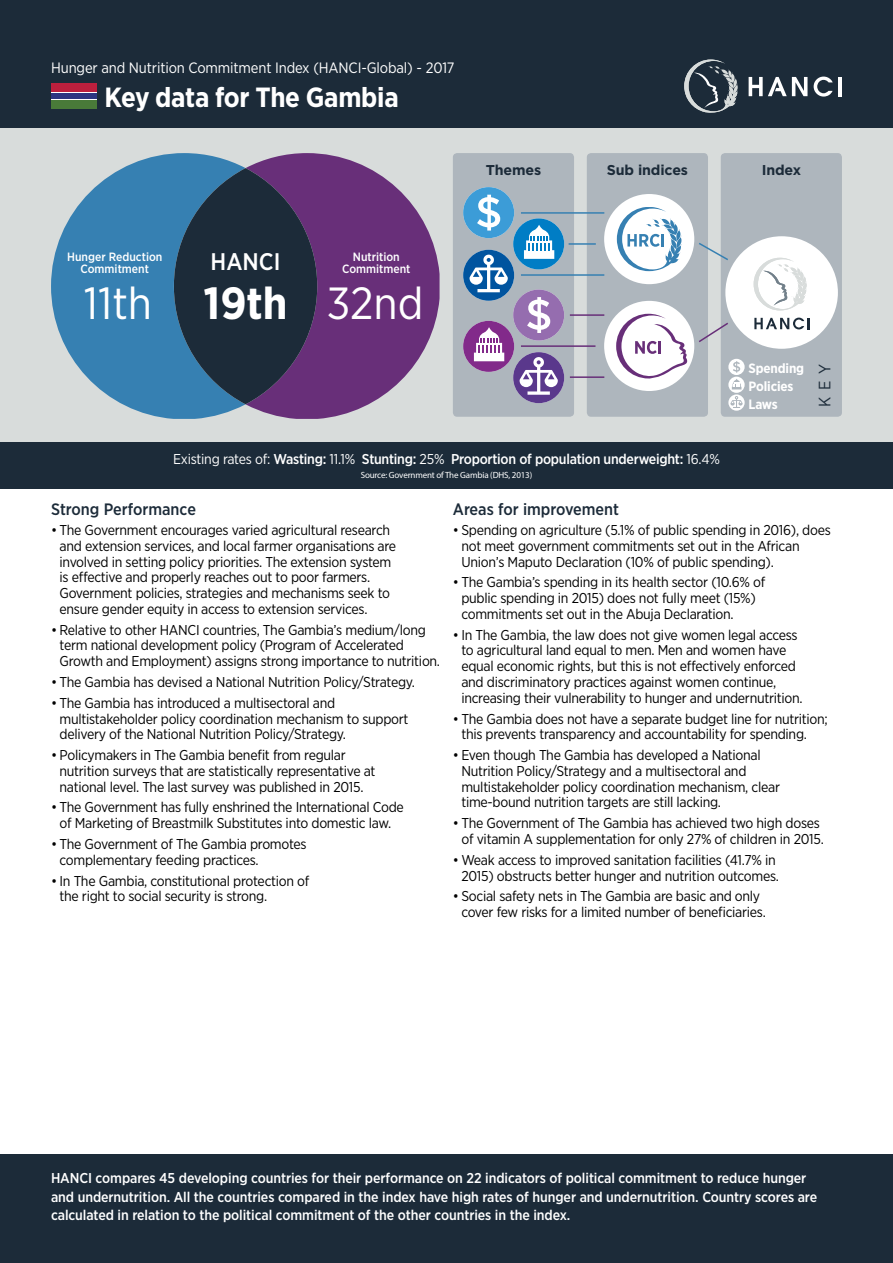
<style>
.page{position:relative;width:893px;height:1263px;background:#fff}
.page>*{position:absolute;margin:0;border:0;box-sizing:border-box;transform-origin:0 0}
.t1{font:45px "Gotham Narrow";color:#fff}
.t2{font:700 27.75px "Gotham Narrow";letter-spacing:-.01em;color:#fff}
.t3{font:500 24px "Gotham Narrow";color:#fff}
.t4{font:500 16.5px "Gotham Narrow";color:#1c2b39}
.t5{font:16.5px "Gotham Narrow";color:#1c2b39}
.t6{font:15px "Gotham Narrow";letter-spacing:-.01em;color:#fff}
.t7{font:14.25px/15.8px "Gotham Narrow";letter-spacing:-.02em;color:#000}
.t8{font:500 14.25px/18.8px "Gotham Narrow";letter-spacing:-.005em;color:#fff}
.t9{font:700 14.25px "Gotham";letter-spacing:-.01em;color:#1c2b39}
.t10{font:700 13.5px/18px "Gotham Narrow";letter-spacing:-.01em;color:#fff}
.t11{font:500 12px/12px "Gotham Narrow";color:#fff;text-align:center}
.t12{font:9px "Myriad Pro";letter-spacing:-.02em;color:#fff}
.s1{font-weight:700}
.s2{font-weight:400}
</style>
<div class="page">
<div style="left:0;top:1154px;width:893px;height:109px;background:#1c2b39"></div>
<div style="left:0;top:0;width:893px;height:476px;background:#d8dcdb"></div>
<div style="left:0;top:442px;width:893px;height:47px;background:#1c2b39"></div>
<div style="left:0;top:0;width:893px;height:128px;background:#1c2b39"></div>
<svg style="left:51px;top:153px;width:195px;height:266px;fill:#3680b2"></svg>
<svg style="left:246px;top:153px;width:194px;height:266px;fill:#682f79"></svg>
<svg style="left:174px;top:168px;width:143px;height:236px;background:#2b3853"></svg>
<svg style="left:814px;top:77px;width:19px;height:20px"></svg>
<hr style="left:838px;top:77px;width:4px;height:19px;background:#fff">
<svg style="left:749px;top:77px;width:58px;height:19px"></svg>
<svg style="left:684px;top:60px;width:54px;height:53px"></svg>
<div style="left:51px;top:83px;width:45px;height:9px;background:#bc1f3d"></div>
<div style="left:51px;top:92px;width:45px;height:8px;background:#fff"></div>
<div style="left:51px;top:93px;width:45px;height:6px;background:#2c3581"></div>
<div style="left:51px;top:100px;width:45px;height:9px;background:#497a39"></div>
<div style="left:721px;top:153px;width:121px;height:264px;background:#aeb6bd;border-radius:4px"></div>
<div style="left:587px;top:153px;width:121px;height:264px;background:#aeb6bd;border-radius:4px"></div>
<div style="left:453px;top:153px;width:121px;height:264px;background:#aeb6bd;border-radius:4px"></div>
<div style="left:725px;top:236px;width:113px;height:113px;background:#fff;border-radius:50%"></div>
<svg style="left:754px;top:318px;width:56px;height:11px"></svg>
<svg style="left:754px;top:258px;width:53px;height:52px"></svg>
<svg style="left:463px;top:187px;width:101px;height:216px"></svg>
<svg style="left:699px;top:322px;width:29px;height:21px"></svg>
<svg style="left:699px;top:243px;width:29px;height:18px"></svg>
<div style="left:604px;top:301px;width:90px;height:90px;background:#fff;border-radius:50%"></div>
<svg style="left:616px;top:314px;width:71px;height:65px"></svg>
<div style="left:604px;top:194px;width:90px;height:90px;background:#fff;border-radius:50%"></div>
<svg style="left:617px;top:207px;width:65px;height:64px"></svg>
<hr style="left:569px;top:243px;width:27px;height:2px;background:#3680b2">
<hr style="left:521px;top:345px;width:74px;height:2px;background:#682f79">
<hr style="left:570px;top:314px;width:34px;height:2px;background:#682f79">
<hr style="left:570px;top:376px;width:34px;height:2px;background:#682f79">
<hr style="left:521px;top:212px;width:83px;height:2px;background:#3680b2">
<hr style="left:521px;top:274px;width:83px;height:2px;background:#3680b2">
<svg style="left:728px;top:359px;width:17px;height:52px"></svg>
<p class="t6" style="left:51px;top:58px;width:405px">Hunger and Nutrition Commitment Index (HANCI-Global) - 2017</p>
<h2 class="t2" style="left:104px;top:79px;width:296px">Key data for The Gambia</h2>
<p class="t9" style="left:486px;top:162px;width:57px">Themes</p>
<p class="t9" style="left:607px;top:162px;width:83px">Sub indices</p>
<p class="t9" style="left:762px;top:162px;width:41px">Index</p>
<p class="t11" style="left:67px;top:250px;width:97px">Hunger Reduction<br>Commitment</p>
<h3 class="t3" style="left:211px;top:246px;width:71px">HANCI</h3>
<p class="t11" style="left:342px;top:250px;width:70px">Nutrition<br>Commitment</p>
<h1 class="t1" style="left:84px;top:275px;width:341px">11th <span class="s1">19th</span> 32nd</h1>
<p class="t8" style="left:173px;top:450px;width:548px"><span class="s2">Existing rates of:</span> Wasting: <span class="s2">11.1%</span> Stunting: <span class="s2">25%</span> Proportion of population underweight: <span class="s2">16.4%</span></p>
<p class="t12" style="left:361px;top:469px;width:173px">Source: Government of The Gambia (DHS, 2013)</p>
<p class="t10" style="left:748px;top:359px;width:57px">Spending<br>Policies<br>Laws</p>
<p class="t5" style="left:814px;top:406px;width:44px;rotate:-90deg">KEY</p>
<p class="t4" style="left:51px;top:499px;width:146px">Strong Performance</p>
<p class="t7" style="left:60px;top:522px;width:338px;text-indent:-9px">• The Government encourages varied agricultural research and extension services, and local farmer organisations are involved in setting policy priorities. The extension system is effective and properly reaches out to poor farmers.<br>Government policies, strategies and mechanisms seek to ensure gender equity in access to extension services.</p>
<p class="t7" style="left:60px;top:621px;width:382px;text-indent:-9px">• Relative to other HANCI countries, The Gambia’s medium/long term national development policy (Program of Accelerated<br>Growth and Employment) assigns strong importance to nutrition.</p>
<p class="t7" style="left:51px;top:674px;width:366px">• The Gambia has devised a National Nutrition Policy/Strategy.</p>
<p class="t7" style="left:60px;top:695px;width:350px;text-indent:-9px">• The Gambia has introduced a multisectoral and multistakeholder policy coordination mechanism to support delivery of the National Nutrition Policy/Strategy.</p>
<p class="t7" style="left:60px;top:747px;width:317px;text-indent:-9px">• Policymakers in The Gambia benefit from regular nutrition surveys that are statistically representative at national level. The last survey was published in 2015.</p>
<p class="t7" style="left:51px;top:799px;width:354px;text-align:center">• The Government has fully enshrined the International Code of Marketing of Breastmilk Substitutes into domestic law.</p>
<p class="t7" style="left:60px;top:836px;width:249px;text-indent:-9px">• The Government of The Gambia promotes complementary feeding practices.</p>
<p class="t7" style="left:60px;top:872px;width:251px;text-indent:-9px">• In The Gambia, constitutional protection of the right to social security is strong.</p>
<p class="t4" style="left:453px;top:499px;width:168px">Areas for improvement</p>
<p class="t7" style="left:461px;top:522px;width:371px;text-indent:-9px">• Spending on agriculture (5.1% of public spending in 2016), does not meet government commitments set out in the African<br>Union’s Maputo Declaration (10% of public spending).</p>
<p class="t7" style="left:461px;top:574px;width:305px;text-indent:-9px">• The Gambia’s spending in its health sector (10.6% of public spending in 2015) does not fully meet (15%) commitments set out in the Abuja Declaration.</p>
<p class="t7" style="left:461px;top:626px;width:343px;text-indent:-9px">• In The Gambia, the law does not give women legal access to agricultural land equal to men. Men and women have equal economic rights, but this is not effectively enforced and discriminatory practices against women continue, increasing their vulnerability to hunger and undernutrition.</p>
<p class="t7" style="left:461px;top:710px;width:368px;text-indent:-9px">• The Gambia does not have a separate budget line for nutrition; this prevents transparency and accountability for spending.</p>
<p class="t7" style="left:461px;top:747px;width:320px;text-indent:-9px">• Even though The Gambia has developed a National Nutrition Policy/Strategy and a multisectoral and multistakeholder policy coordination mechanism, clear time-bound nutrition targets are still lacking.</p>
<p class="t7" style="left:453px;top:815px;width:372px;text-align:center">• The Government of The Gambia has achieved two high doses of vitamin A supplementation for only 27% of children in 2015.</p>
<p class="t7" style="left:453px;top:852px;width:328px;text-align:center">• Weak access to improved sanitation facilities (41.7% in<br>2015) obstructs better hunger and nutrition outcomes.</p>
<p class="t7" style="left:453px;top:888px;width:315px;text-align:center">• Social safety nets in The Gambia are basic and only cover few risks for a limited number of beneficiaries.</p>
<p class="t8" style="left:51px;top:1168px;width:768px">HANCI compares 45 developing countries for their performance on 22 indicators of political commitment to reduce hunger and undernutrition. All the countries compared in the index have high rates of hunger and undernutrition. Country scores are calculated in relation to the political commitment of the other countries in the index.</p>
</div>
